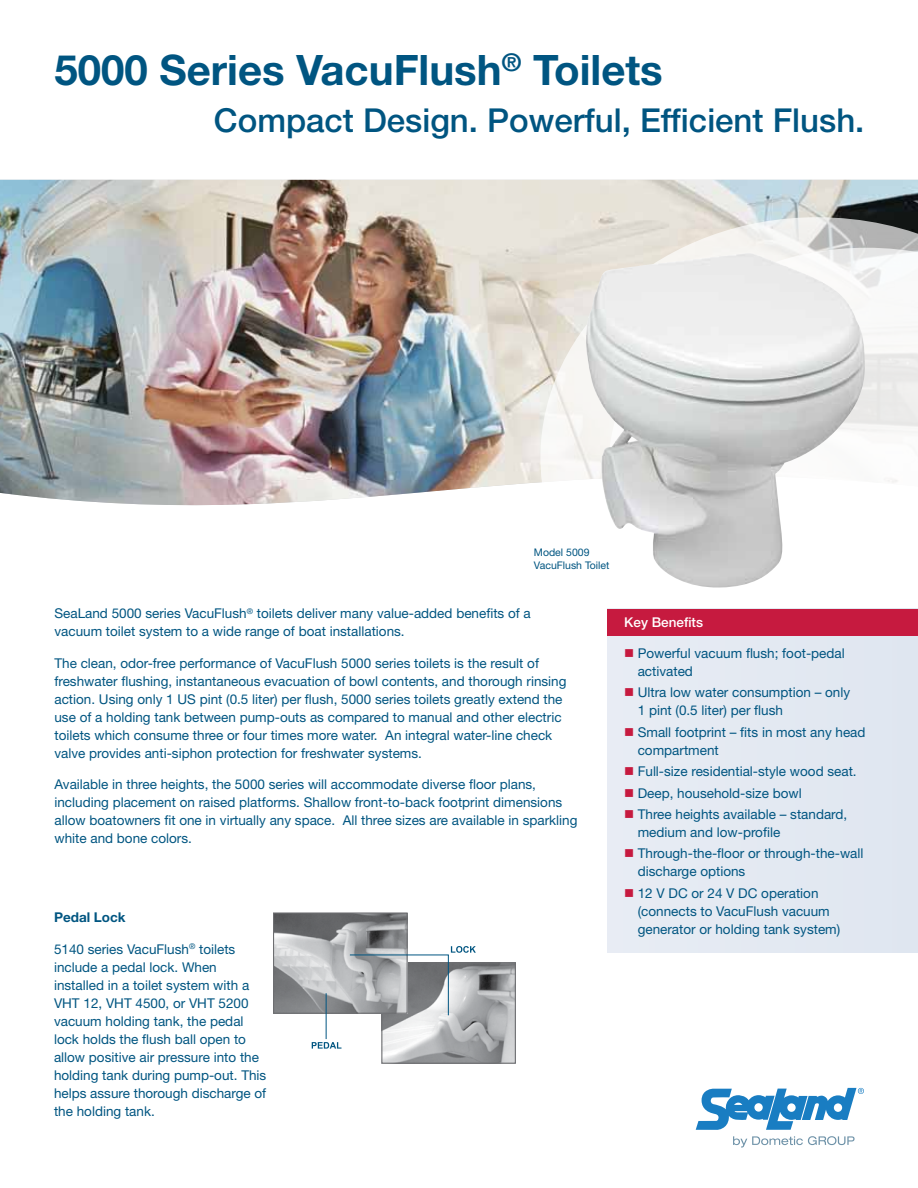
<style>
.page{position:relative;width:918px;height:1188px;background:#fff}
.page>*{position:absolute;margin:0;border:0;box-sizing:border-box;transform-origin:0 0}
.t1{font:700 42px "Helvetica Neue LT Std";color:#005581}
.t2{font:500 33px "Helvetica Neue LT Std";color:#005581}
.t3{font:13.5px/18px "Helvetica Neue LT Std";color:#005581}
.t4{font:500 13.5px "Helvetica Neue LT Std";color:#fff}
.t5{font:700 13.5px "Helvetica Neue LT Std";color:#005581}
.t6{font:10.5px/12.6px "Helvetica Neue LT Std";color:#005581}
</style>
<div class="page">
<img style="left:0;top:180px;width:918px;height:326px">
<svg style="left:540px;top:217px;width:378px;height:289px"></svg>
<svg style="left:608px;top:248px;width:310px;height:258px"></svg>
<div style="left:608px;top:609px;width:310px;height:344px;background:#e3e9f2"></div>
<div style="left:608px;top:609px;width:310px;height:27px;background:#c61a3f"></div>
<svg style="left:696px;top:1088px;width:168px;height:42px"></svg>
<svg style="left:733px;top:1136px;width:122px;height:12px"></svg>
<img style="left:383px;top:964px;width:131px;height:98px">
<div style="left:381px;top:962px;width:135px;height:102px;border:1px solid #6d6e71"></div>
<img style="left:275px;top:914px;width:131px;height:98px">
<div style="left:273px;top:912px;width:135px;height:102px;border:1px solid #6d6e71"></div>
<hr style="left:326px;top:993px;width:1px;height:46px;background:#005581">
<svg style="left:312px;top:1042px;width:30px;height:7px"></svg>
<svg style="left:349px;top:946px;width:127px;height:70px;background:#adb1b4"></svg>
<img style="left:585px;top:253px;width:280px;height:335px">
<h1 class="t1" style="left:54px;top:44px;width:610px">5000 Series VacuFlush<sup>®</sup> Toilets</h1>
<h2 class="t2" style="left:214px;top:100px;width:652px">Compact Design. Powerful, Efficient Flush.</h2>
<p class="t6" style="left:534px;top:546px;width:77px">Model 5009<br>VacuFlush Toilet</p>
<p class="t3" style="left:54px;top:604px;width:478px">SeaLand 5000 series VacuFlush<sup>®</sup> toilets deliver many value-added benefits of a vacuum toilet system to a wide range of boat installations.</p>
<p class="t3" style="left:54px;top:654px;width:514px">The clean, odor-free performance of VacuFlush 5000 series toilets is the result of freshwater flushing, instantaneous evacuation of bowl contents, and thorough rinsing action. Using only 1 US pint (0.5 liter) per flush, 5000 series toilets greatly extend the use of a holding tank between pump-outs as compared to manual and other electric toilets which consume three or four times more water. An integral water-line check valve provides anti-siphon protection for freshwater systems.</p>
<p class="t3" style="left:54px;top:775px;width:525px">Available in three heights, the 5000 series will accommodate diverse floor plans, including placement on raised platforms. Shallow front-to-back footprint dimensions allow boatowners fit one in virtually any space. All three sizes are available in sparkling white and bone colors.</p>
<p class="t5" style="left:54px;top:909px;width:73px">Pedal Lock</p>
<p class="t3" style="left:54px;top:940px;width:214px">5140 series VacuFlush<sup>®</sup> toilets include a pedal lock. When installed in a toilet system with a<br>VHT 12, VHT 4500, or VHT 5200 vacuum holding tank, the pedal lock holds the flush ball open to allow positive air pressure into the holding tank during pump-out. This helps assure thorough discharge of the holding tank.</p>
<p class="t4" style="left:624px;top:614px;width:80px">Key Benefits</p>
<p class="t3" style="left:638px;top:644px;width:209px">Powerful vacuum flush; foot-pedal activated</p>
<p class="t3" style="left:638px;top:683px;width:214px">Ultra low water consumption – only<br>1 pint (0.5 liter) per flush</p>
<p class="t3" style="left:638px;top:723px;width:229px">Small footprint – fits in most any head compartment</p>
<p class="t3" style="left:638px;top:760px;width:220px;line-height:21.5px">Full-size residential-style wood seat.<br>Deep, household-size bowl<br>Three heights available – standard,</p>
<p class="t3" style="left:638px;top:821px;width:227px;line-height:21.5px">medium and low-profile<br>Through-the-floor or through-the-wall</p>
<p class="t3" style="left:638px;top:861px;width:182px;line-height:21.5px">discharge options<br>12 V DC or 24 V DC operation</p>
<p class="t3" style="left:638px;top:902px;width:204px">(connects to VacuFlush vacuum generator or holding tank system)</p>
</div>
